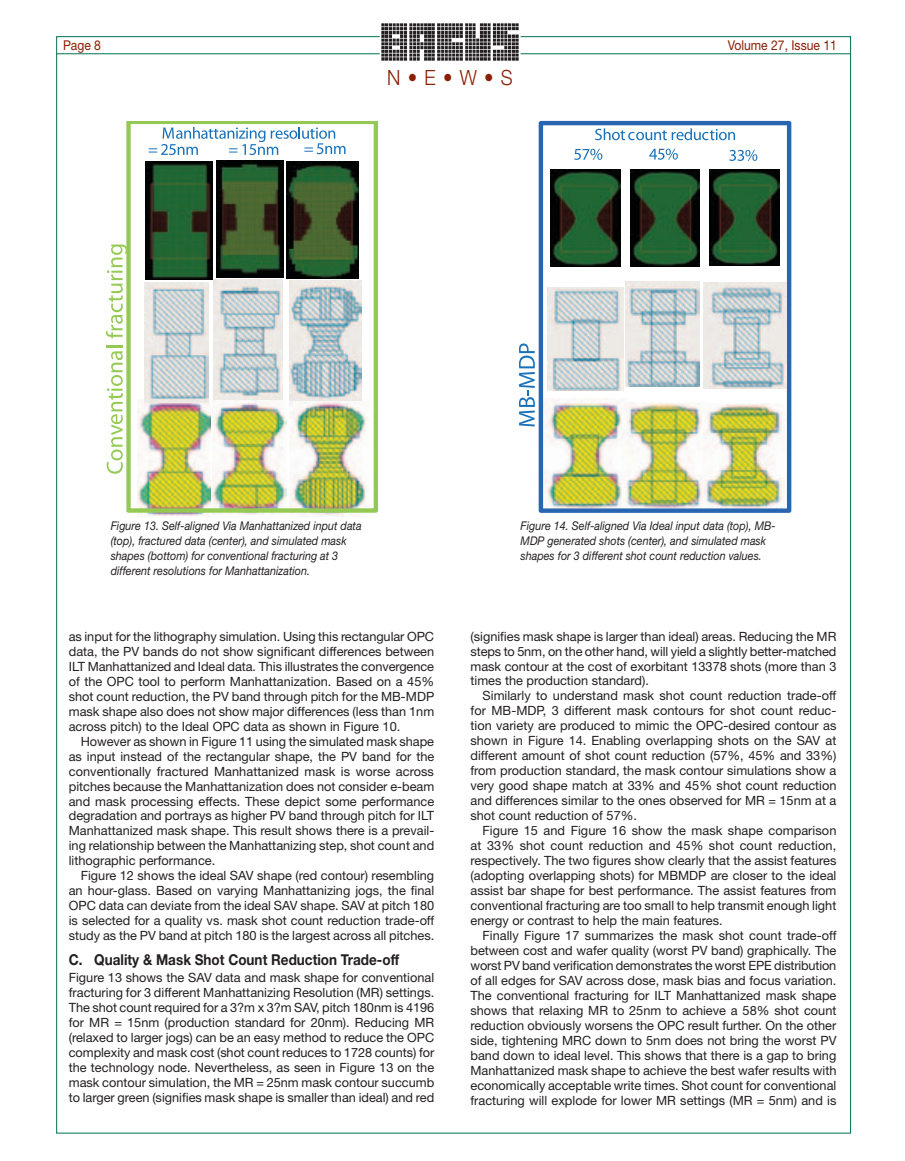
<style>
.page{position:relative;width:905px;height:1161px;background:#fff}
.page>*{position:absolute;margin:0;border:0;box-sizing:border-box;transform-origin:0 0}
.t1{font:300 21px "Helvetica Neue";color:#8a1f03;scale:.9 1}
.t2{font:700 15px "Helvetica Neue";color:#231f20;scale:.9 1}
.t3{font:13.5px "Helvetica Neue";color:#8a1f03;scale:.9 1}
.t4{font:12.75px/15px "Helvetica Neue";color:#231f20;text-align:justify}
.t5{font:italic 12px/15px "Helvetica Neue";color:#231f20;scale:.9 1}
</style>
<div class="page">
<hr style="left:56px;top:53px;width:794px;height:1px;background:#007153">
<div style="left:380px;top:19px;width:140px;height:52px;background:#fff"></div>
<img style="left:382px;top:24px;width:137px;height:37px">
<img style="left:138px;top:513px;width:70px;height:3px">
<img style="left:126px;top:121px;width:252px;height:392px">
<svg style="left:106px;top:346px;width:17px;height:128px"></svg>
<svg style="left:106px;top:244px;width:21px;height:94px"></svg>
<svg style="left:149px;top:127px;width:196px;height:28px"></svg>
<img style="left:538px;top:121px;width:253px;height:392px">
<svg style="left:595px;top:128px;width:140px;height:12px"></svg>
<svg style="left:519px;top:344px;width:16px;height:82px"></svg>
<svg style="left:649px;top:149px;width:28px;height:11px"></svg>
<svg style="left:729px;top:150px;width:28px;height:11px"></svg>
<svg style="left:574px;top:149px;width:28px;height:11px"></svg>
<img style="left:703px;top:283px;width:84px;height:105px">
<img style="left:548px;top:287px;width:75px;height:104px">
<img style="left:625px;top:282px;width:74px;height:104px">
<img style="left:630px;top:169px;width:69px;height:97px">
<img style="left:551px;top:169px;width:69px;height:97px">
<img style="left:709px;top:169px;width:70px;height:96px">
<p class="t3" style="left:63px;top:37px;width:44px">Page 8</p>
<p class="t3" style="left:727px;top:37px;width:123px">Volume 27, Issue 11</p>
<h1 class="t1" style="left:387px;top:64px;width:141px">N • E • W • S</h1>
<p class="t5" style="left:111px;top:518px;width:280px">Figure 13. Self-aligned Via Manhattanized input data (top), fractured data (center), and simulated mask shapes (bottom) for conventional fracturing at 3 different resolutions for Manhattanization.</p>
<p class="t5" style="left:520px;top:518px;width:285px">Figure 14. Self-aligned Via Ideal input data (top), MB-<br>MDP generated shots (center), and simulated mask shapes for 3 different shot count reduction values.</p>
<p class="t4" style="left:69px;top:628px;width:367px">as input for the lithography simulation. Using this rectangular OPC data, the PV bands do not show significant differences between ILT Manhattanized and Ideal data. This illustrates the convergence of the OPC tool to perform Manhattanization. Based on a 45% shot count reduction, the PV band through pitch for the MB-MDP mask shape also does not show major differences (less than 1nm across pitch) to the Ideal OPC data as shown in Figure 10.</p>
<p class="t4" style="left:69px;top:733px;width:367px;text-indent:12px">However as shown in Figure 11 using the simulated mask shape as input instead of the rectangular shape, the PV band for the conventionally fractured Manhattanized mask is worse across pitches because the Manhattanization does not consider e-beam and mask processing effects. These depict some performance degradation and portrays as higher PV band through pitch for ILT Manhattanized mask shape. This result shows there is a prevail&shy;ing relationship between the Manhattanizing step, shot count and lithographic performance.</p>
<p class="t4" style="left:69px;top:868px;width:367px;text-indent:12px">Figure 12 shows the ideal SAV shape (red contour) resembling an hour-glass. Based on varying Manhattanizing jogs, the final OPC data can deviate from the ideal SAV shape. SAV at pitch 180 is selected for a quality vs. mask shot count reduction trade-off study as the PV band at pitch 180 is the largest across all pitches.</p>
<p class="t2" style="left:69px;top:950px;width:369px">C. Quality &amp; Mask Shot Count Reduction Trade-off</p>
<p class="t4" style="left:69px;top:970px;width:367px">Figure 13 shows the SAV data and mask shape for conventional fracturing for 3 different Manhattanizing Resolution (MR) settings.<br>The shot count required for a 3?m x 3?m SAV, pitch 180nm is 4196 for MR = 15nm (production standard for 20nm). Reducing MR (relaxed to larger jogs) can be an easy method to reduce the OPC complexity and mask cost (shot count reduces to 1728 counts) for the technology node. Nevertheless, as seen in Figure 13 on the mask contour simulation, the MR = 25nm mask contour succumb to larger green (signifies mask shape is smaller than ideal) and red</p>
<p class="t4" style="left:470px;top:628px;width:367px">(signifies mask shape is larger than ideal) areas. Reducing the MR steps to 5nm, on the other hand, will yield a slightly better-matched mask contour at the cost of exorbitant 13378 shots (more than 3 times the production standard).</p>
<p class="t4" style="left:470px;top:688px;width:367px;text-indent:12px">Similarly to understand mask shot count reduction trade-off for MB-MDP, 3 different mask contours for shot count reduc&shy;tion variety are produced to mimic the OPC-desired contour as shown in Figure 14. Enabling overlapping shots on the SAV at different amount of shot count reduction (57%, 45% and 33%) from production standard, the mask contour simulations show a very good shape match at 33% and 45% shot count reduction and differences similar to the ones observed for MR = 15nm at a shot count reduction of 57%.</p>
<p class="t4" style="left:470px;top:823px;width:367px;text-indent:12px">Figure 15 and Figure 16 show the mask shape comparison at 33% shot count reduction and 45% shot count reduction, respectively. The two figures show clearly that the assist features (adopting overlapping shots) for MBMDP are closer to the ideal assist bar shape for best performance. The assist features from conventional fracturing are too small to help transmit enough light energy or contrast to help the main features.</p>
<p class="t4" style="left:470px;top:928px;width:367px;text-indent:12px">Finally Figure 17 summarizes the mask shot count trade-off between cost and wafer quality (worst PV band) graphically. The worst PV band verification demonstrates the worst EPE distribution of all edges for SAV across dose, mask bias and focus variation.<br>The conventional fracturing for ILT Manhattanized mask shape shows that relaxing MR to 25nm to achieve a 58% shot count reduction obviously worsens the OPC result further. On the other side, tightening MRC down to 5nm does not bring the worst PV band down to ideal level. This shows that there is a gap to bring Manhattanized mask shape to achieve the best wafer results with economically acceptable write times. Shot count for conventional fracturing will explode for lower MR settings (MR = 5nm) and is</p>
</div>
